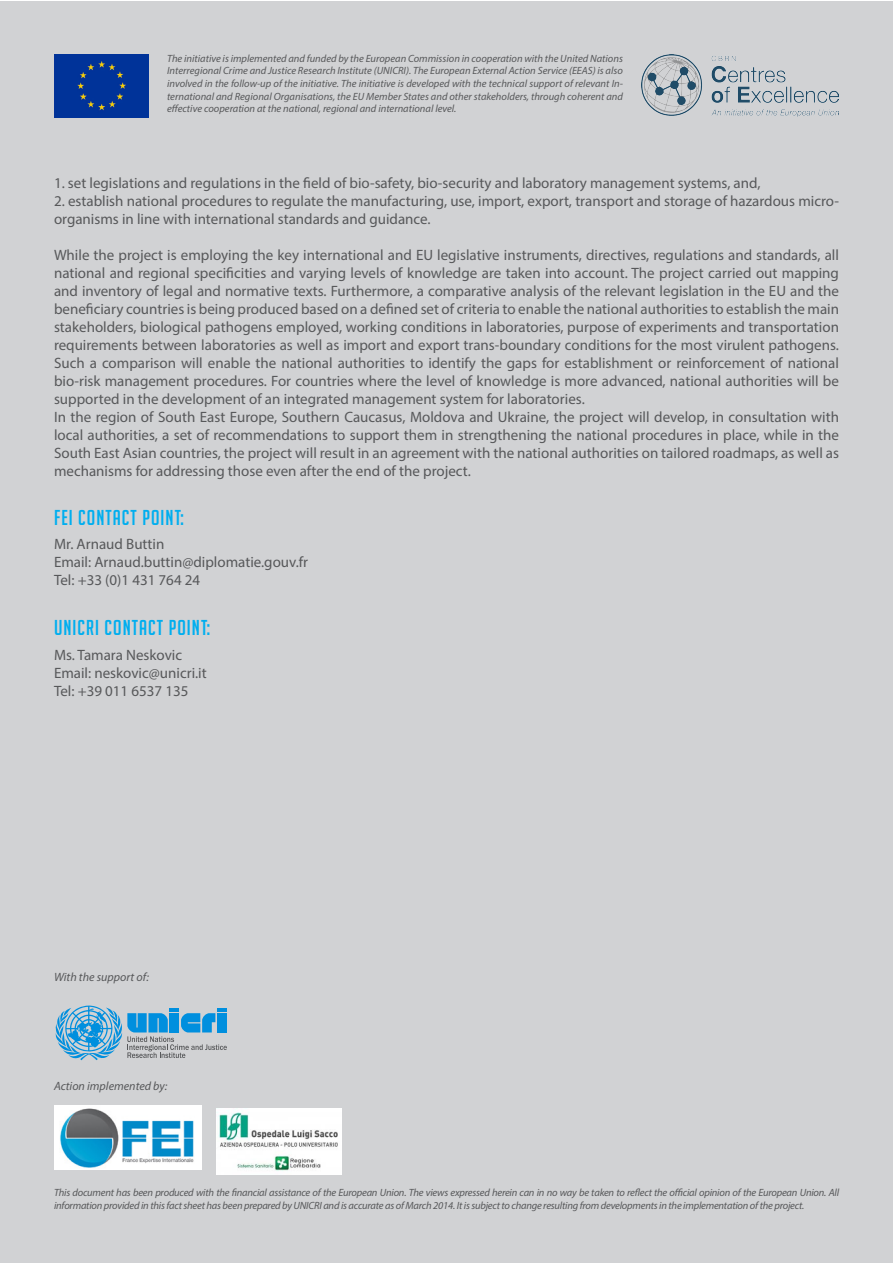
<style>
.page{position:relative;width:893px;height:1263px;background:#fff}
.page>*{position:absolute;margin:0;border:0;box-sizing:border-box;transform-origin:0 0}
.t1{font:21px "Big Noodle Titling";letter-spacing:.05em;color:#00aeef}
.t2{font:15px/18px "Myriad Pro";color:#57585a;text-align:justify}
.t3{font:italic 12px "Myriad Pro";color:#57585a}
.t4{font:italic 10.5px/12.6px "Myriad Pro";letter-spacing:-.02em;color:#57585a}
</style>
<div class="page">
<div style="left:0;top:1px;width:893px;height:1262px;background:#d1d2d4"></div>
<svg style="left:56px;top:1005px;width:171px;height:55px"></svg>
<div style="left:54px;top:54px;width:95px;height:63px;background:#039"></div>
<img style="left:641px;top:54px;width:198px;height:62px">
<img style="left:54px;top:1106px;width:148px;height:63px">
<img style="left:217px;top:1108px;width:125px;height:66px">
<p class="t4" style="left:167px;top:52px;width:457px;text-align:justify">The initiative is implemented and funded by the European Commission in cooperation with the United Nations Interregional Crime and Justice Research Institute (UNICRI). The European External Action Service (EEAS) is also involved in the follow-up of the initiative. The initiative is developed with the technical support of relevant In&shy;ternational and Regional Organisations, the EU Member States and other stakeholders, through coherent and effective cooperation at the national, regional and international level.</p>
<p class="t4" style="left:172px;top:102px;width:4px">f</p>
<p class="t4" style="left:172px;top:102px;width:4px">f</p>
<p class="t4" style="left:172px;top:102px;width:4px">f</p>
<p class="t2" style="left:54px;top:173px;width:708px">1. set legislations and regulations in the field of bio-safety, bio-security and laboratory management systems, and,</p>
<p class="t2" style="left:54px;top:191px;width:786px">2. establish national procedures to regulate the manufacturing, use, import, export, transport and storage of hazardous micro&shy;organisms in line with international standards and guidance.</p>
<p class="t2" style="left:54px;top:245px;width:787px">While the project is employing the key international and EU legislative instruments, directives, regulations and standards, all national and regional specificities and varying levels of knowledge are taken into account. The project carried out mapping and inventory of legal and normative texts. Furthermore, a comparative analysis of the relevant legislation in the EU and the beneficiary countries is being produced based on a defined set of criteria to enable the national authorities to establish the main stakeholders, biological pathogens employed, working conditions in laboratories, purpose of experiments and transportation requirements between laboratories as well as import and export trans-boundary conditions for the most virulent pathogens.<br>Such a comparison will enable the national authorities to identify the gaps for establishment or reinforcement of national bio-risk management procedures. For countries where the level of knowledge is more advanced, national authorities will be supported in the development of an integrated management system for laboratories.</p>
<p class="t2" style="left:54px;top:407px;width:786px">In the region of South East Europe, Southern Caucasus, Moldova and Ukraine, the project will develop, in consultation with local authorities, a set of recommendations to support them in strengthening the national procedures in place, while in the South East Asian countries, the project will result in an agreement with the national authorities on tailored roadmaps, as well as mechanisms for addressing those even after the end of the project.</p>
<p class="t1" style="left:54px;top:506px;width:131px">FEI CONTACT POINT:</p>
<p class="t2" style="left:54px;top:535px;width:112px">Mr. Arnaud Buttin</p>
<p class="t2" style="left:54px;top:553px;width:256px">Email: Arnaud.buttin@diplomatie.gouv.fr</p>
<p class="t2" style="left:54px;top:571px;width:148px">Tel: +33 (0)1 431 764 24</p>
<p class="t1" style="left:54px;top:616px;width:158px">UNICRI CONTACT POINT:</p>
<p class="t2" style="left:54px;top:646px;width:130px">Ms. Tamara Neskovic</p>
<p class="t2" style="left:54px;top:664px;width:154px">Email: neskovic@unicri.it</p>
<p class="t2" style="left:54px;top:682px;width:136px">Tel: +39 011 6537 135</p>
<p class="t3" style="left:54px;top:970px;width:97px">With the support of:</p>
<p class="t3" style="left:54px;top:1079px;width:115px">Action implemented by:</p>
<p class="t4" style="left:54px;top:1186px;width:786px;text-indent:61px">has been produced with the financial assi tance of the European Union. The views express d herein can in no way be taken to reflect the official opini n of the European Union. All i for&shy;mation provided n th s fact sheet as been pr pa d by UNICRI and is accurate as of March 2014. It is subject to hange resulting from developments in he implementation of the project.</p>
<p class="t4" style="left:54px;top:1186px;width:787px">This document has been produced with the financial assistance of the European Union. The views expressed herein can in no way be taken to reflect the official opinion of the European Union. All information provided in this fact sheet has been prepared by UNICRI and is accurate as of March 2014. It is subject to change resulting from developments in the implementation of the project.</p>
<p class="t4" style="left:656px;top:1186px;width:10px">f</p>
<p class="t4" style="left:656px;top:1186px;width:10px">f</p>
</div>
